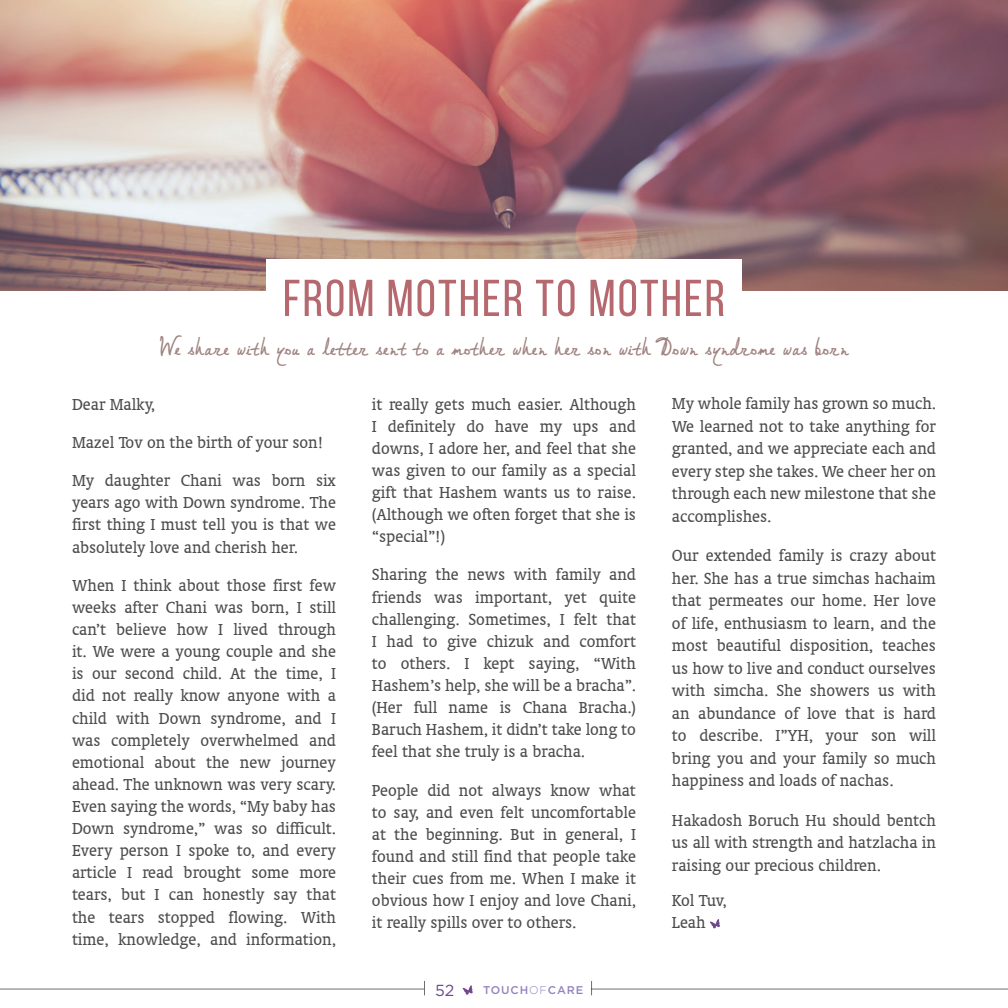
<style>
.page{position:relative;width:1008px;height:1008px;background:#fff}
.page>*{position:absolute;margin:0;border:0;box-sizing:border-box;transform-origin:0 0}
.t1{font:51.8px "Bebas Neue";letter-spacing:.04em;color:#b6686f}
.t2{font:700 20px "Birchwood";letter-spacing:.04em;color:#9f827f}
.t3{font:18px/22.2px "Oranda BT";color:#4b4c4d;text-align:justify}
.t4{font:16px "Gotham";color:#71478d}
.t5{font:500 11.2px "Gotham";letter-spacing:.08em;color:#9483bd}
.s1{font-weight:300}
</style>
<div class="page">
<img style="left:0;top:0;width:1008px;height:290px">
<svg style="left:710px;top:919px;width:10px;height:9px"></svg>
<div style="left:266px;top:259px;width:476px;height:75px;background:#fff"></div>
<hr style="left:591px;top:989px;width:417px;height:1px;background:#231f20">
<hr style="left:0;top:989px;width:424px;height:1px;background:#231f20">
<svg style="left:463px;top:985px;width:10px;height:10px"></svg>
<svg style="left:424px;top:981px;width:1px;height:14px"></svg>
<svg style="left:591px;top:981px;width:1px;height:14px"></svg>
<h1 class="t1" style="left:283px;top:270px;width:444px">FROM MOTHER TO MOTHER</h1>
<p class="t2" style="left:159px;top:336px;width:692px">We share with you a letter sent to a mother when her son with Down syndrome was born</p>
<p class="t3" style="left:72px;top:385px;width:266px;line-height:38.2px;text-align:left">Dear Malky,<br>Mazel Tov on the birth of your son!<br>My daughter Chani was born six</p>
<p class="t3" style="left:72px;top:491px;width:265px">years ago with Down syndrome. The first thing I must tell you is that we absolutely love and cherish her.</p>
<p class="t3" style="left:72px;top:574px;width:266px">When I think about those first few weeks after Chani was born, I still can’t believe how I lived through it. We were a young couple and she is our second child. At the time, I did not really know anyone with a child with Down syndrome, and I was completely overwhelmed and emotional about the new journey ahead. The unknown was very scary.<br>Even saying the words, “My baby has Down syndrome,” was so difficult.<br>Every person I spoke to, and every article I read brought some more tears, but I can honestly say that the tears stopped flowing. With time, knowledge, and information,</p>
<p class="t3" style="left:372px;top:393px;width:266px">it really gets much easier. Although I definitely do have my ups and downs, I adore her, and feel that she was given to our family as a special gift that Hashem wants us to raise. (Although we often forget that she is “special”!)</p>
<p class="t3" style="left:372px;top:564px;width:266px">Sharing the news with family and friends was important, yet quite challenging. Sometimes, I felt that I had to give chizuk and comfort to others. I kept saying, “With Hashem’s help, she will be a bracha”. (Her full name is Chana Bracha.)<br>Baruch Hashem, it didn’t take long to feel that she truly is a bracha.</p>
<p class="t3" style="left:372px;top:779px;width:266px">People did not always know what to say, and even felt uncomfortable at the beginning. But in general, I found and still find that people take their cues from me. When I make it obvious how I enjoy and love Chani, it really spills over to others.</p>
<p class="t4" style="left:435px;top:980px;width:21px">52</p>
<p class="t5" style="left:483px;top:982px;width:102px">TOUCH<span class="s1">OF</span>CARE</p>
<p class="t3" style="left:672px;top:392px;width:266px">My whole family has grown so much.<br>We learned not to take anything for granted, and we appreciate each and every step she takes. We cheer her on through each new milestone that she accomplishes.</p>
<p class="t3" style="left:672px;top:544px;width:266px">Our extended family is crazy about her. She has a true simchas hachaim that permeates our home. Her love of life, enthusiasm to learn, and the most beautiful disposition, teaches us how to live and conduct ourselves with simcha. She showers us with an abundance of love that is hard to describe. I”YH, your son will bring you and your family so much happiness and loads of nachas.</p>
<p class="t3" style="left:672px;top:808px;width:266px">Hakadosh Boruch Hu should bentch us all with strength and hatzlacha in raising our precious children.</p>
<p class="t3" style="left:672px;top:889px;width:56px">Kol Tuv,<br>Leah</p>
</div>
